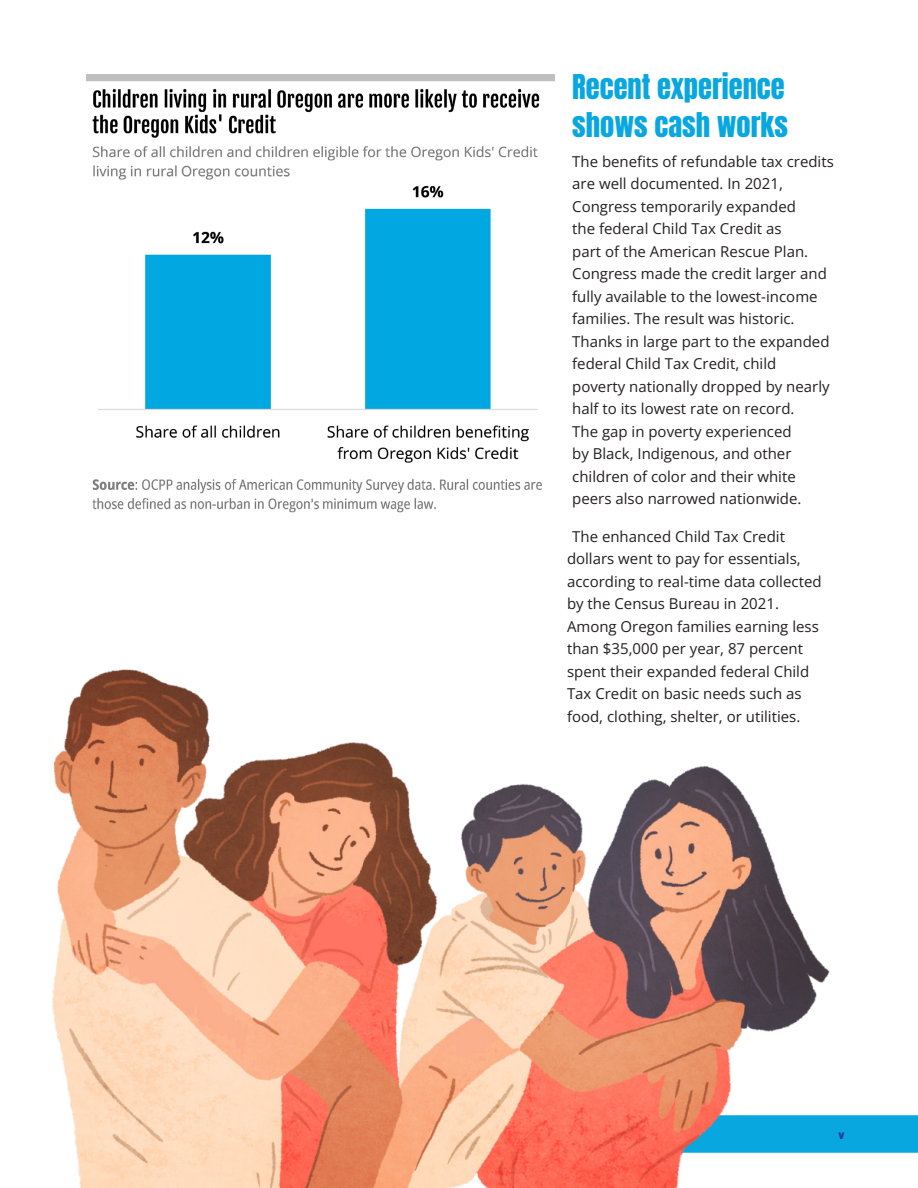
<style>
.page{position:relative;width:918px;height:1188px;background:#fff}
.page>*{position:absolute;margin:0;border:0;box-sizing:border-box;transform-origin:0 0}
.t1{font:28.5px/37.5px "Anton";color:#08a7e0}
.body{font:15px/22.5px "Open Sans";color:#231f20}
.t2{font:800 12px "Open Sans Condensed";color:#283890}
</style>
<div class="page">
<div style="left:81px;top:1115px;width:837px;height:38px;background:#08a7e0"></div>
<img style="left:86px;top:74px;width:468px;height:439px">
<img style="left:52px;top:669px;width:793px;height:519px">
<p class="t1" style="left:572px;top:70px;width:217px">Recent experience shows cash works</p>
<p class="body" style="left:572px;top:149px;width:263px">The benefits of refundable tax credits are well documented. In 2021, Congress temporarily expanded<br>the federal Child Tax Credit as<br>part of the American Rescue Plan.<br>Congress made the credit larger and fully available to the lowest-income families. The result was historic.<br>Thanks in large part to the expanded federal Child Tax Credit, child<br>poverty nationally dropped by nearly half to its lowest rate on record.<br>The gap in poverty experienced<br>by Black, Indigenous, and other children of color and their white peers also narrowed nationwide.</p>
<p class="body" style="left:567px;top:524px;width:256px;text-indent:5px">The enhanced Child Tax Credit dollars went to pay for essentials, according to real-time data collected by the Census Bureau in 2021.<br>Among Oregon families earning less than $35,000 per year, 87 percent spent their expanded federal Child Tax Credit on basic needs such as food, clothing, shelter, or utilities.</p>
<p class="t2" style="left:839px;top:1126px;width:7px">v</p>
</div>
